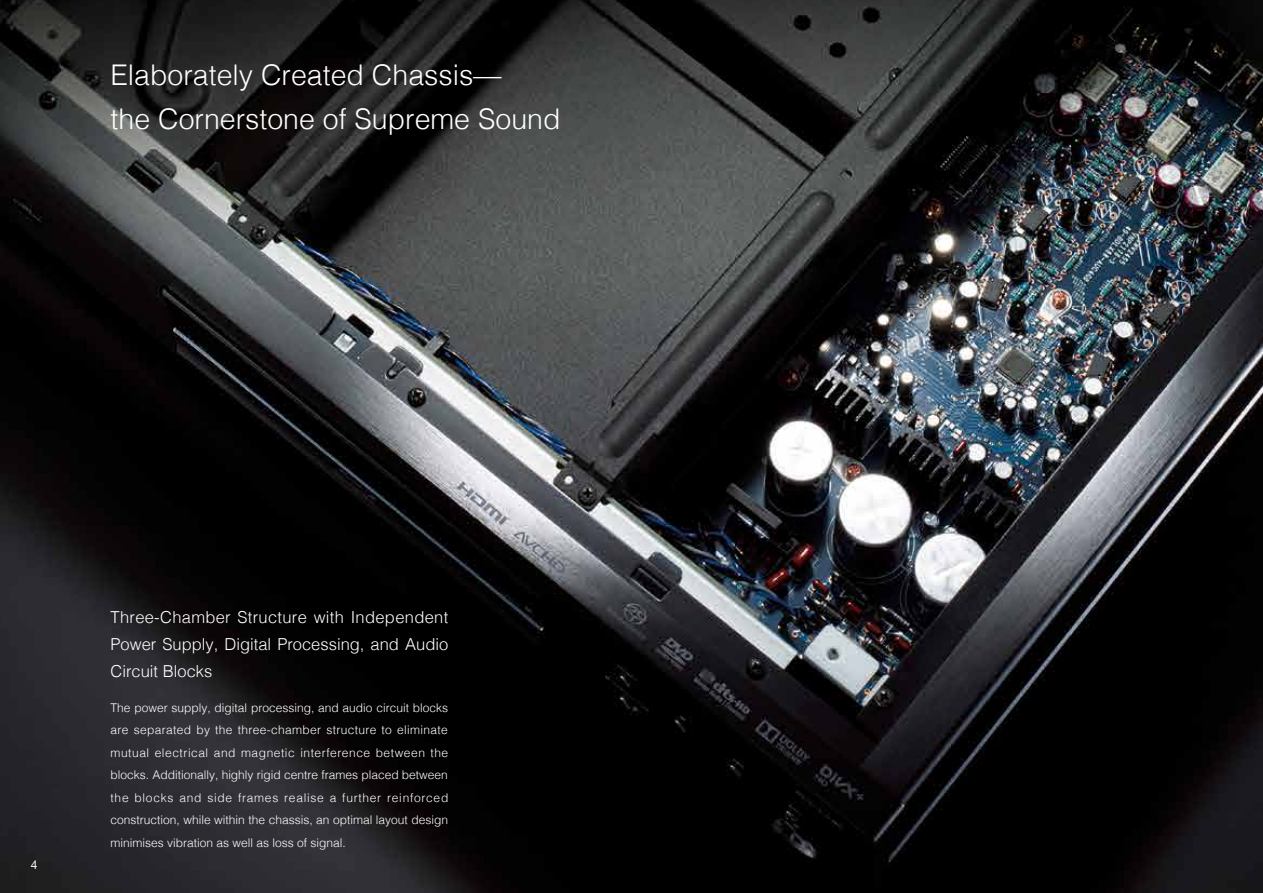
<style>
.page{position:relative;width:1263px;height:893px;background:#fff}
.page>*{position:absolute;margin:0;border:0;box-sizing:border-box;transform-origin:0 0}
.t1{font:300 28.5px/43.5px "Helvetica";color:#fff}
.t2{font:300 16.5px/27px "Helvetica";color:#fff;text-align:justify}
.t3{font:300 12px/22.5px "Helvetica";color:#fff;text-align:justify}
.t4{font:12px "Helvetica Neue";color:#fff}
</style>
<div class="page">
<img style="left:0;top:0;width:1263px;height:893px">
<h1 class="t1" style="left:111px;top:52px;width:451px">Elaborately Created Chassis—<br>the Cornerstone of Supreme Sound</h1>
<p class="t4" style="left:31px;top:857px;width:8px">4</p>
<h2 class="t2" style="left:111px;top:603px;width:339px">Three-Chamber Structure with Independent Power Supply, Digital Processing, and Audio Circuit Blocks</h2>
<p class="t3" style="left:111px;top:696px;width:339px">The power supply, digital processing, and audio circuit blocks are separated by the three-chamber structure to eliminate mutual electrical and magnetic interference between the blocks. Additionally, highly rigid centre frames placed between the blocks and side frames realise a further reinforced construction, while within the chassis, an optimal layout design minimises vibration as well as loss of signal.</p>
</div>
